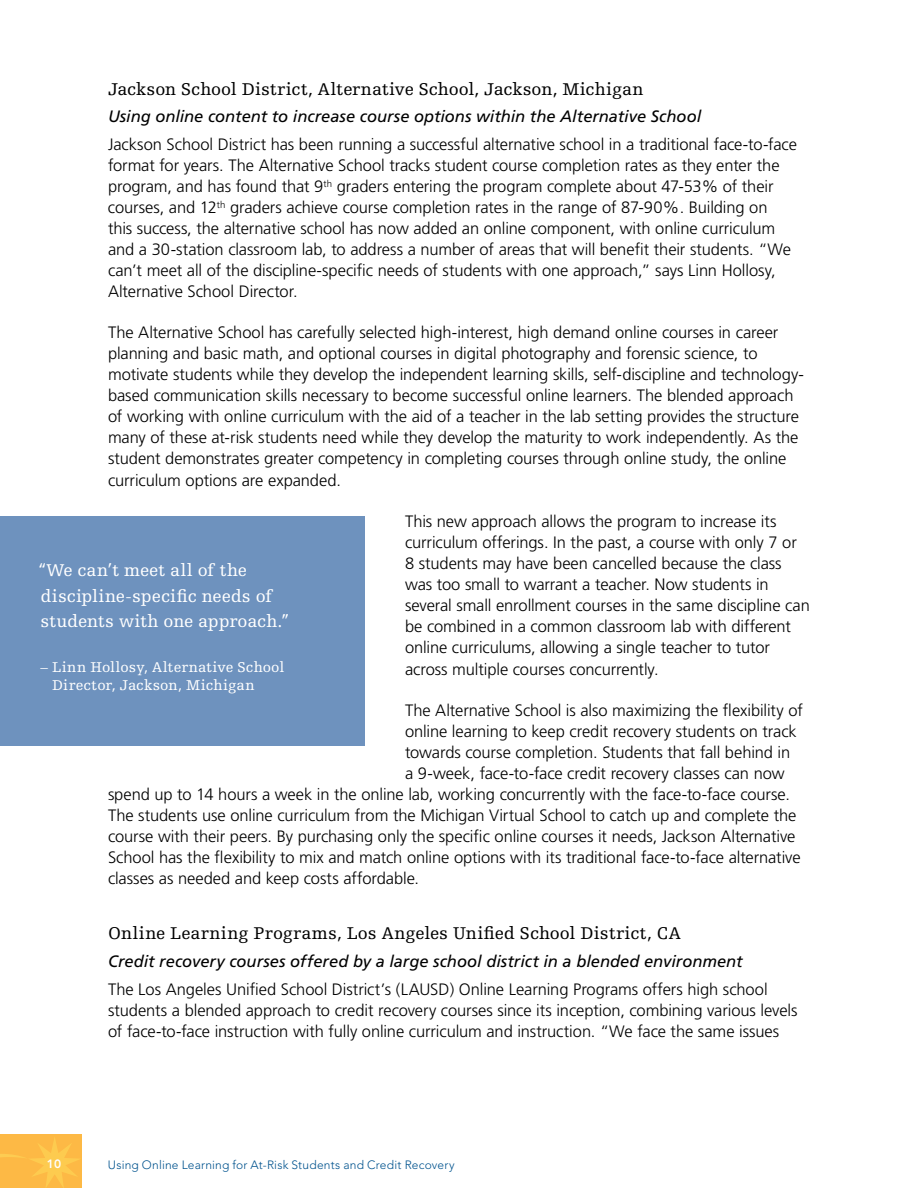
<style>
.page{position:relative;width:918px;height:1188px;background:#fff}
.page>*{position:absolute;margin:0;border:0;box-sizing:border-box;transform-origin:0 0}
.t1{font:18px "Egyptienne F";letter-spacing:.005em;color:#000}
.t2{font:18px/25.5px "Egyptienne F";color:#fff}
.t3{font:300 16.5px/21.1px "Frutiger";letter-spacing:-.005em;color:#000}
.t4{font:italic 16.5px "Frutiger";color:#000}
.t5{font:15px/18px "Egyptienne F";letter-spacing:.015em;color:#fff}
.t6{font:300 12px "Avenir";letter-spacing:.015em;color:#00538e}
.t7{font:800 12px "Avenir";color:#fff}
</style>
<div class="page">
<div style="left:0;top:1134px;width:81px;height:54px;background:#fdb945"></div>
<svg style="left:0;top:1138px;width:79px;height:50px"></svg>
<div style="left:0;top:516px;width:364px;height:230px;background:#6e92be"></div>
<p class="t1" style="left:108px;top:79px;width:537px">Jackson School District, Alternative School, Jackson, Michigan</p>
<p class="t4" style="left:108px;top:107px;width:595px">Using online content to increase course options within the Alternative School</p>
<p class="t3" style="left:108px;top:134px;width:690px">Jackson School District has been running a successful alternative school in a traditional face-to-face format for years. The Alternative School tracks student course completion rates as they enter the program, and has found that 9<sup>th</sup> graders entering the program complete about 47-53% of their courses, and 12<sup>th</sup> graders achieve course completion rates in the range of 87-90%. Building on<br>this success, the alternative school has now added an online component, with online curriculum and a 30-station classroom lab, to address a number of areas that will benefit their students. “We can’t meet all of the discipline-specific needs of students with one approach,” says Linn Hollosy, Alternative School Director.</p>
<p class="t3" style="left:108px;top:322px;width:697px">The Alternative School has carefully selected high-interest, high demand online courses in career planning and basic math, and optional courses in digital photography and forensic science, to motivate students while they develop the independent learning skills, self-discipline and technology&shy;based communication skills necessary to become successful online learners. The blended approach of working with online curriculum with the aid of a teacher in the lab setting provides the structure many of these at-risk students need while they develop the maturity to work independently. As the student demonstrates greater competency in completing courses through online study, the online curriculum options are expanded.</p>
<p class="t3" style="left:405px;top:511px;width:406px">This new approach allows the program to increase its curriculum offerings. In the past, a course with only 7 or 8 students may have been cancelled because the class was too small to warrant a teacher. Now students in several small enrollment courses in the same discipline can be combined in a common classroom lab with different online curriculums, allowing a single teacher to tutor across multiple courses concurrently.</p>
<p class="t3" style="left:405px;top:700px;width:399px">The Alternative School is also maximizing the flexibility of</p>
<p class="t3" style="left:405px;top:721px;width:393px">online learning to keep credit recovery students on track</p>
<p class="t3" style="left:405px;top:742px;width:387px">towards course completion. Students that fall behind in</p>
<p class="t3" style="left:405px;top:763px;width:381px">a 9-week, face-to-face credit recovery classes can now</p>
<p class="t3" style="left:108px;top:784px;width:684px">spend up to 14 hours a week in the online lab, working concurrently with the face-to-face course.</p>
<p class="t3" style="left:108px;top:805px;width:690px">The students use online curriculum from the Michigan Virtual School to catch up and complete the</p>
<p class="t3" style="left:108px;top:826px;width:689px">course with their peers. By purchasing only the specific online courses it needs, Jackson Alternative</p>
<p class="t3" style="left:108px;top:847px;width:694px">School has the flexibility to mix and match online options with its traditional face-to-face alternative</p>
<p class="t3" style="left:108px;top:868px;width:313px">classes as needed and keep costs affordable.</p>
<p class="t1" style="left:108px;top:924px;width:574px">Online Learning Programs, Los Angeles Unified School District, CA</p>
<p class="t4" style="left:108px;top:952px;width:636px">Credit recovery courses offered by a large school district in a blended environment</p>
<p class="t3" style="left:108px;top:979px;width:691px">The Los Angeles Unified School District’s (LAUSD) Online Learning Programs offers high school students a blended approach to credit recovery courses since its inception, combining various levels of face-to-face instruction with fully online curriculum and instruction. “We face the same issues</p>
<p class="t2" style="left:39px;top:558px;width:252px">“We can’t meet all of the discipline-specific needs of students with one approach.”</p>
<p class="t5" style="left:52px;top:659px;width:234px;text-indent:-12px">– Linn Hollosy, Alternative School<br>Director, Jackson, Michigan</p>
<p class="t7" style="left:47px;top:1157px;width:16px">10</p>
<p class="t6" style="left:108px;top:1158px;width:348px">Using Online Learning for At-Risk Students and Credit Recovery</p>
</div>
